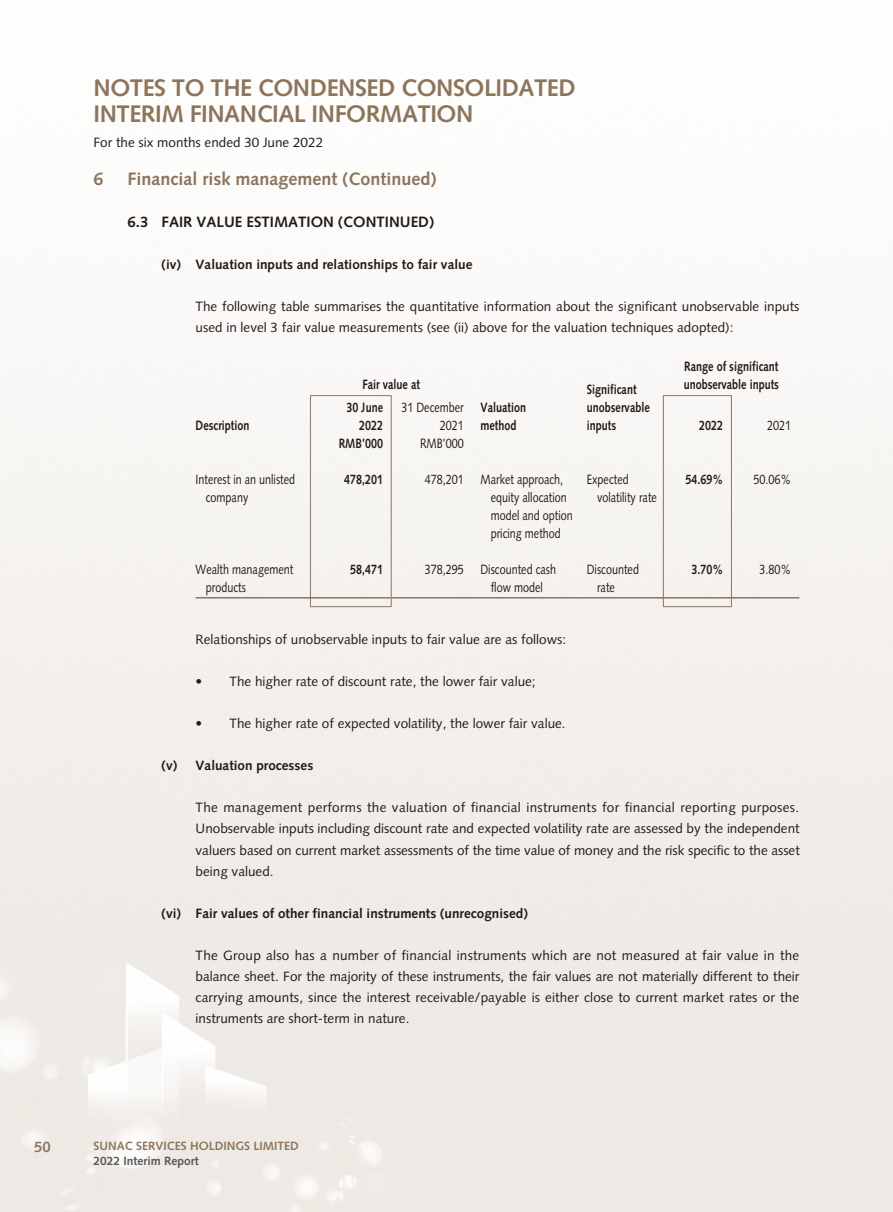
<style>
.page{position:relative;width:893px;height:1212px;background:#fff}
.page>*{position:absolute;margin:0;border:0;box-sizing:border-box;transform-origin:0 0}
.t1{font:700 24px/25.5px "Syntax LT Std";letter-spacing:-.02em;color:#8c755b}
.t2{font:700 18px "Syntax LT Std";color:#8c755b}
.t3{font:700 15px "Syntax LT Std";color:#231916}
.t4{font:700 15px "Syntax LT Std";color:#8c755b}
.t5{font:13.5px/21px "Syntax LT Std";color:#231916;text-align:justify}
.t6{font:13.5px/18px "Syntax LT Std";color:#231916;scale:.8 1}
.t7{font:700 13.5px/18px "Syntax LT Std";color:#231916;scale:.8 1}
.t8{font:700 13.5px "Syntax LT Std";color:#231916}
.t9{font:700 12px "Syntax LT Std";color:#8c755b}
.t10{font:700 12px "Syntax LT Std";color:#595857}
</style>
<div class="page">
<hr style="left:310px;top:395px;width:82px;height:1px;background:#8c755b">
<hr style="left:310px;top:396px;width:1px;height:36px;background:#8c755b">
<hr style="left:391px;top:396px;width:1px;height:36px;background:#8c755b">
<svg style="left:310px;top:432px;width:1px;height:36px"></svg>
<svg style="left:391px;top:432px;width:1px;height:36px"></svg>
<hr style="left:310px;top:468px;width:1px;height:72px;background:#8c755b">
<hr style="left:391px;top:468px;width:1px;height:72px;background:#8c755b">
<svg style="left:310px;top:540px;width:1px;height:18px"></svg>
<svg style="left:391px;top:540px;width:1px;height:18px"></svg>
<hr style="left:310px;top:558px;width:1px;height:36px;background:#8c755b">
<hr style="left:391px;top:558px;width:1px;height:36px;background:#8c755b">
<svg style="left:310px;top:594px;width:1px;height:12px"></svg>
<svg style="left:391px;top:594px;width:1px;height:12px"></svg>
<hr style="left:310px;top:606px;width:82px;height:1px;background:#8c755b">
<hr style="left:663px;top:395px;width:69px;height:1px;background:#8c755b">
<hr style="left:663px;top:396px;width:1px;height:36px;background:#8c755b">
<hr style="left:731px;top:396px;width:1px;height:36px;background:#8c755b">
<svg style="left:663px;top:432px;width:1px;height:36px"></svg>
<svg style="left:731px;top:432px;width:1px;height:36px"></svg>
<hr style="left:663px;top:468px;width:1px;height:72px;background:#8c755b">
<hr style="left:731px;top:468px;width:1px;height:72px;background:#8c755b">
<svg style="left:663px;top:540px;width:1px;height:18px"></svg>
<svg style="left:731px;top:540px;width:1px;height:18px"></svg>
<hr style="left:663px;top:558px;width:1px;height:36px;background:#8c755b">
<hr style="left:731px;top:558px;width:1px;height:36px;background:#8c755b">
<svg style="left:663px;top:594px;width:1px;height:12px"></svg>
<svg style="left:731px;top:594px;width:1px;height:12px"></svg>
<hr style="left:663px;top:606px;width:69px;height:1px;background:#8c755b">
<hr style="left:196px;top:597px;width:114px;height:1px;background:#8c755b">
<hr style="left:311px;top:597px;width:80px;height:1px;background:#8c755b">
<hr style="left:392px;top:597px;width:80px;height:1px;background:#8c755b">
<hr style="left:472px;top:597px;width:106px;height:1px;background:#8c755b">
<hr style="left:578px;top:597px;width:85px;height:1px;background:#8c755b">
<hr style="left:664px;top:597px;width:67px;height:1px;background:#8c755b">
<hr style="left:732px;top:597px;width:67px;height:1px;background:#8c755b">
<h1 class="t1" style="left:94px;top:76px;width:484px">NOTES TO THE CONDENSED CONSOLIDATED<br>INTERIM FINANCIAL INFORMATION</h1>
<p class="t5" style="left:94px;top:132px;width:231px">For the six months ended 30 June 2022</p>
<h2 class="t2" style="left:94px;top:168px;width:12px">6</h2>
<h2 class="t2" style="left:128px;top:168px;width:311px">Financial risk management (Continued)</h2>
<p class="t3" style="left:128px;top:213px;width:308px">6.3 FAIR VALUE ESTIMATION (CONTINUED)</p>
<p class="t8" style="left:162px;top:257px;width:312px">(iv) Valuation inputs and relationships to fair value</p>
<p class="t5" style="left:196px;top:296px;width:605px">The following table summarises the quantitative information about the significant unobservable inputs used in level 3 fair value measurements (see (ii) above for the valuation techniques adopted):</p>
<p class="t7" style="left:196px;top:416px;width:69px">Description</p>
<p class="t7" style="left:362px;top:375px;width:74px">Fair value at</p>
<p class="t7" style="left:587px;top:380px;width:80px">Significant unobservable inputs</p>
<p class="t7" style="left:346px;top:398px;width:47px;text-align:right">30 June<br>2022</p>
<p class="t6" style="left:401px;top:398px;width:80px;text-align:right">31 December<br>2021</p>
<p class="t7" style="left:480px;top:398px;width:59px">Valuation method</p>
<p class="t7" style="left:339px;top:434px;width:57px">RMB’000</p>
<p class="t6" style="left:420px;top:434px;width:56px">RMB’000</p>
<p class="t7" style="left:684px;top:357px;width:121px">Range of significant unobservable inputs</p>
<p class="t7" style="left:699px;top:416px;width:32px">2022</p>
<p class="t6" style="left:767px;top:416px;width:32px">2021</p>
<p class="t6" style="left:206px;top:470px;width:113px;text-indent:-10px">Interest in an unlisted company</p>
<p class="t7" style="left:344px;top:470px;width:50px">478,201</p>
<p class="t6" style="left:491px;top:470px;width:104px;text-indent:-66px">478,201 Market approach, equity allocation model and option pricing method</p>
<p class="t6" style="left:597px;top:470px;width:76px;text-indent:-10px">Expected volatility rate</p>
<p class="t7" style="left:685px;top:470px;width:49px">54.69%</p>
<p class="t6" style="left:753px;top:470px;width:49px">50.06%</p>
<p class="t6" style="left:206px;top:560px;width:111px;text-indent:-10px">Wealth management products</p>
<p class="t7" style="left:350px;top:560px;width:43px">58,471</p>
<p class="t6" style="left:491px;top:560px;width:83px;text-indent:-66px">378,295 Discounted cash flow model</p>
<p class="t6" style="left:597px;top:560px;width:54px;text-indent:-10px">Discounted rate</p>
<p class="t7" style="left:691px;top:560px;width:41px">3.70%</p>
<p class="t6" style="left:759px;top:560px;width:41px">3.80%</p>
<p class="t5" style="left:196px;top:629px;width:372px">Relationships of unobservable inputs to fair value are as follows:</p>
<p class="t5" style="left:196px;top:671px;width:342px">• The higher rate of discount rate, the lower fair value;</p>
<p class="t5" style="left:196px;top:713px;width:372px">• The higher rate of expected volatility, the lower fair value.</p>
<p class="t8" style="left:162px;top:758px;width:153px">(v) Valuation processes</p>
<p class="t5" style="left:196px;top:797px;width:606px">The management performs the valuation of financial instruments for financial reporting purposes.<br>Unobservable inputs including discount rate and expected volatility rate are assessed by the independent valuers based on current market assessments of the time value of money and the risk specific to the asset being valued.</p>
<p class="t8" style="left:162px;top:905px;width:368px">(vi) Fair values of other financial instruments (unrecognised)</p>
<p class="t5" style="left:196px;top:944px;width:605px">The Group also has a number of financial instruments which are not measured at fair value in the balance sheet. For the majority of these instruments, the fair values are not materially different to their carrying amounts, since the interest receivable/payable is either close to current market rates or the instruments are short-term in nature.</p>
<p class="t4" style="left:34px;top:1138px;width:18px">50</p>
<p class="t9" style="left:94px;top:1138px;width:207px">SUNAC SERVICES HOLDINGS LIMITED</p>
<p class="t10" style="left:94px;top:1153px;width:107px">2022 Interim Report</p>
</div>
